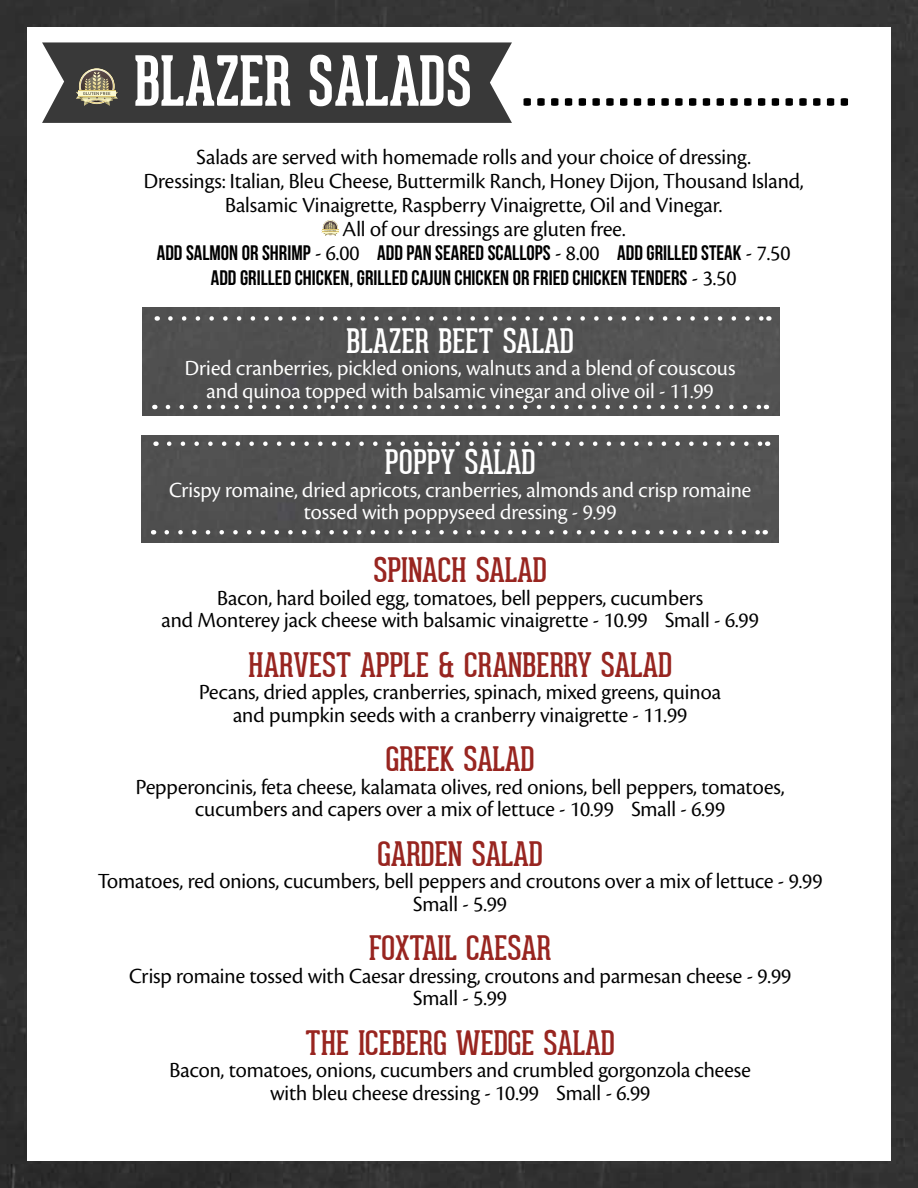
<style>
.page{position:relative;width:918px;height:1188px;background:#313131}
.page>*{position:absolute;margin:0;border:0;box-sizing:border-box;transform-origin:0 0}
.t1{font:700 67.5px "Geared Slab";color:#000;scale:.9 1}
.t2{font:33px "Geared Slab";letter-spacing:-.005em;color:#982520}
.t3{font:33px "Geared Slab";letter-spacing:-.005em;color:#fff}
.t4{font:22.5px/22.5px "Cronos Pro Disp";color:#000;text-align:center}
.t5{font:22.5px/22.5px "Cronos Pro Disp";color:#fff;text-align:center}
.t6{font:700 21px/25.5px "Bebas Neue";color:#000;text-align:center}
.s1{color:#fff}
.s2{font-family:"Cronos Pro Disp";font-weight:400;font-size:22.5px}
</style>
<div class="page">
<div style="left:27px;top:27px;width:864px;height:1134px;background:#fff"></div>
<div style="left:143px;top:308px;width:637px;height:108px;background:#515151"></div>
<div style="left:142px;top:435px;width:637px;height:108px;background:#515151"></div>
<svg style="left:42px;top:42px;width:470px;height:81px;background:#474645"></svg>
<svg style="left:322px;top:220px;width:17px;height:16px"></svg>
<svg style="left:170px;top:316px;width:592px;height:5px;background:#797979"></svg>
<svg style="left:168px;top:405px;width:591px;height:4px"></svg>
<svg style="left:169px;top:441px;width:591px;height:5px;background:#787878"></svg>
<svg style="left:167px;top:530px;width:591px;height:5px;background:#787878"></svg>
<h1 class="t1" style="left:134px;top:39px;width:796px"><span class="s1">BLAZER SALADS</span> ........................</h1>
<p class="t4" style="left:197px;top:146px;width:556px">Salads are served with homemade rolls and your choice of dressing.</p>
<p class="t4" style="left:144px;top:170px;width:661px">Dressings: Italian, Bleu Cheese, Buttermilk Ranch, Honey Dijon, Thousand Island,</p>
<p class="t4" style="left:225px;top:194px;width:498px">Balsamic Vinaigrette, Raspberry Vinaigrette, Oil and Vinegar.</p>
<p class="t4" style="left:343px;top:218px;width:284px">All of our dressings are gluten free.</p>
<p class="t6" style="left:157px;top:240px;width:635px">ADD SALMON OR SHRIMP <span class="s2">- 6.00</span> ADD PAN SEARED SCALLOPS <span class="s2">- 8.00</span> ADD GRILLED STEAK <span class="s2">- 7.50<br></span>ADD GRILLED CHICKEN, GRILLED CAJUN CHICKEN OR FRIED CHICKEN TENDERS <span class="s2">- 3.50</span></p>
<h2 class="t3" style="left:347px;top:321px;width:229px">BLAZER BEET SALAD</h2>
<p class="t5" style="left:185px;top:357px;width:552px">Dried cranberries, pickled onions, walnuts and a blend of couscous and quinoa topped with balsamic vinegar and olive oil - 11.99</p>
<h2 class="t3" style="left:385px;top:442px;width:152px">POPPY SALAD</h2>
<p class="t5" style="left:169px;top:478px;width:584px">Crispy romaine, dried apricots, cranberries, almonds and crisp romaine tossed with poppyseed dressing - 9.99</p>
<h2 class="t2" style="left:374px;top:550px;width:175px">SPINACH SALAD</h2>
<p class="t4" style="left:162px;top:586px;width:599px">Bacon, hard boiled egg, tomatoes, bell peppers, cucumbers<br>and Monterey jack cheese with balsamic vinaigrette - 10.99 Small - 6.99</p>
<h2 class="t2" style="left:248px;top:645px;width:425px">HARVEST APPLE &amp; CRANBERRY SALAD</h2>
<p class="t4" style="left:199px;top:681px;width:524px">Pecans, dried apples, cranberries, spinach, mixed greens, quinoa and pumpkin seeds with a cranberry vinaigrette - 11.99</p>
<h2 class="t2" style="left:386px;top:739px;width:150px">GREEK SALAD</h2>
<p class="t4" style="left:136px;top:775px;width:650px">Pepperoncinis, feta cheese, kalamata olives, red onions, bell peppers, tomatoes, cucumbers and capers over a mix of lettuce - 10.99 Small - 6.99</p>
<h2 class="t2" style="left:377px;top:834px;width:167px">GARDEN SALAD</h2>
<p class="t4" style="left:98px;top:870px;width:726px">Tomatoes, red onions, cucumbers, bell peppers and croutons over a mix of lettuce - 9.99<br>Small - 5.99</p>
<h2 class="t2" style="left:369px;top:928px;width:184px">FOXTAIL CAESAR</h2>
<p class="t4" style="left:129px;top:964px;width:664px">Crisp romaine tossed with Caesar dressing, croutons and parmesan cheese - 9.99<br>Small - 5.99</p>
<h2 class="t2" style="left:306px;top:1023px;width:311px">THE ICEBERG WEDGE SALAD</h2>
<p class="t4" style="left:169px;top:1059px;width:583px">Bacon, tomatoes, onions, cucumbers and crumbled gorgonzola cheese with bleu cheese dressing - 10.99 Small - 6.99</p>
</div>
